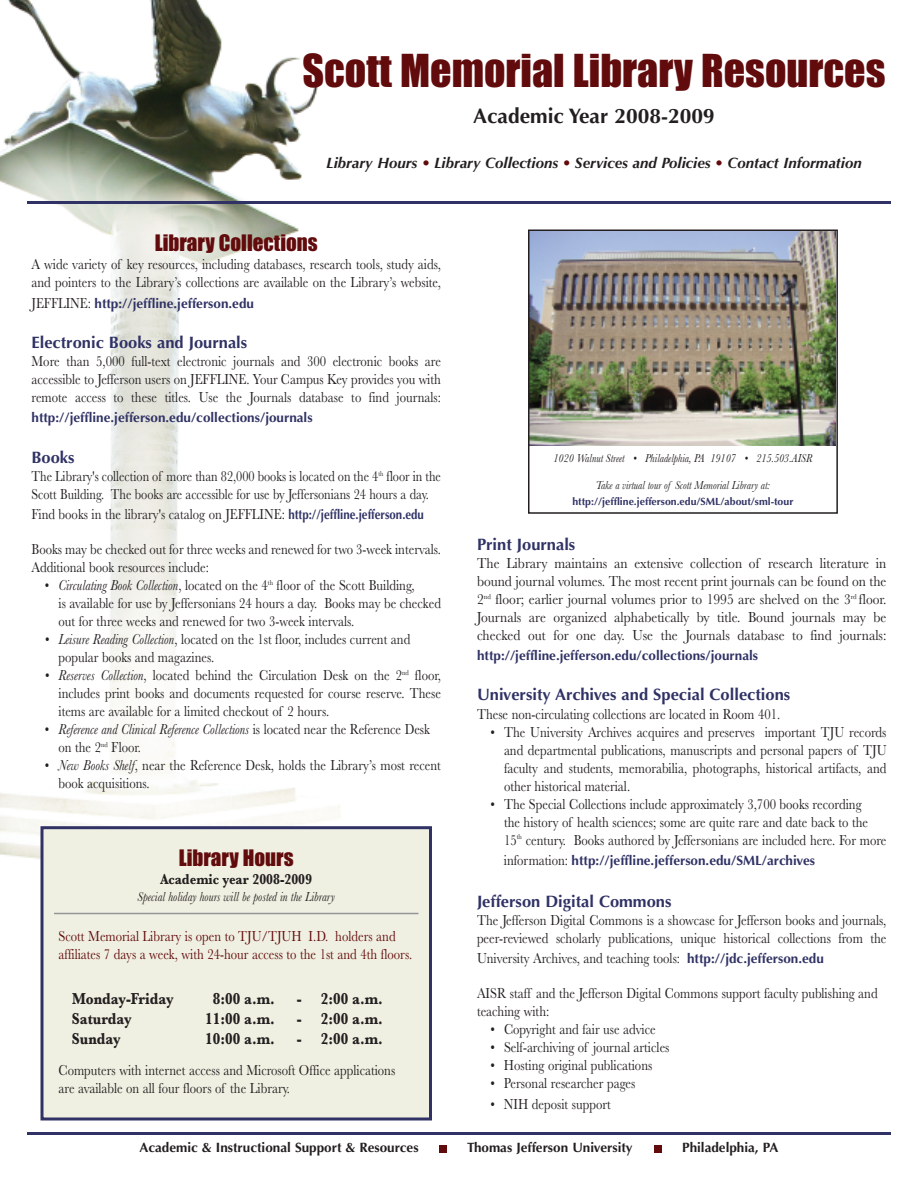
<style>
.page{position:relative;width:918px;height:1188px;background:#fff}
.page>*{position:absolute;margin:0;border:0;box-sizing:border-box;transform-origin:0 0}
.t1{font:42px "Impact";color:#620b0c}
.t2{font:21px "Impact";color:#620b0c}
.t3{font:700 21px "Optima";color:#231f20}
.t4{font:700 16.5px "Optima";color:#303265}
.t5{font:700 16.5px "Baskerville";color:#231f20;scale:.85 1}
.t6{font:15px/18px "Baskerville";color:#231f20;scale:.85 1}
.t7{font:15px/18px "Baskerville";color:#231f20;text-align:justify;scale:.9 1}
.t8{font:15px/18px "Baskerville";color:#231f20;scale:.82 1}
.t9{font:15px/18px "Baskerville";color:#620b0c;scale:.85 1}
.t10{font:italic 700 15px "Optima";color:#231f20}
.t11{font:700 15px "Baskerville";color:#231f20;scale:.85 1}
.t12{font:700 13.5px "Optima";color:#303265}
.t13{font:700 13.5px "Optima";color:#231f20}
.t14{font:italic 13.5px "Baskerville";color:#231f20;scale:.85 1}
.t15{font:italic 12px "Baskerville";color:#231f20;scale:.85 1}
.t16{font:700 10.5px "Optima";color:#303265}
.s1{color:#620b0c}
.s2{font-family:"Baskerville";font-weight:400;font-size:15px;color:#231f20}
.s3{font-family:"Optima";font-weight:700;font-size:13.5px;color:#303265}
.s4{font-style:italic}
</style>
<div class="page">
<img style="left:0;top:0;width:340px;height:859px">
<div style="left:44px;top:829px;width:385px;height:289px;background:#f0f0e2"></div>
<div style="left:40px;top:826px;width:392px;height:294px;border:3px solid #303265"></div>
<hr style="left:27px;top:201px;width:864px;height:3px;background:#303265">
<hr style="left:27px;top:1132px;width:864px;height:3px;background:#303265">
<div style="left:439px;top:1145px;width:8px;height:7px;background:#620b0c"></div>
<div style="left:654px;top:1145px;width:8px;height:7px;background:#620b0c"></div>
<img style="left:531px;top:233px;width:304px;height:213px">
<hr style="left:54px;top:913px;width:364px;height:1px;background:#939598">
<div style="left:528px;top:230px;width:310px;height:284px;border:2px solid #231f20"></div>
<h1 class="t1" style="left:302px;top:48px;width:585px">Scott Memorial Library Resources</h1>
<h2 class="t3" style="left:473px;top:103px;width:243px">Academic Year 2008-2009</h2>
<p class="t10" style="left:326px;top:155px;width:537px">Library Hours <span class="s1">•</span> Library Collections <span class="s1">•</span> Services and Policies <span class="s1">•</span> Contact Information</p>
<h2 class="t2" style="left:155px;top:231px;width:164px">Library Collections</h2>
<p class="t6" style="left:32px;top:255px;width:483px">A wide variety of key resources, including databases, research tools, study aids, and pointers to the Library’s collections are available on the Library’s website,</p>
<p class="t12" style="left:32px;top:295px;width:224px"><span class="s2">JEFFLINE:</span> http://jeffline.jefferson.edu</p>
<p class="t4" style="left:32px;top:332px;width:217px">Electronic Books and Journals</p>
<p class="t6" style="left:32px;top:352px;width:483px;text-align:justify">More than 5,000 full-text electronic journals and 300 electronic books are accessible to Jefferson users on JEFFLINE. Your Campus Key provides you with remote access to these titles. Use the Journals database to find journals:</p>
<p class="t12" style="left:32px;top:410px;width:283px">http://jeffline.jefferson.edu/collections/journals</p>
<p class="t4" style="left:32px;top:447px;width:45px">Books</p>
<p class="t8" style="left:31px;top:467px;width:501px">The Library's collection of more than 82,000 books is located on the 4<sup>th</sup> floor in the<br>Scott Building. The books are accessible for use by Jeffersonians 24 hours a day.</p>
<p class="t6" style="left:32px;top:505px;width:463px">Find books in the library's catalog on JEFFLINE: <span class="s3">http://jeffline.jefferson.edu</span></p>
<p class="t6" style="left:31px;top:540px;width:483px">Books may be checked out for three weeks and renewed for two 3-week intervals.<br>Additional book resources include:</p>
<p class="t6" style="left:59px;top:576px;width:451px;text-indent:-14px">• <span class="s4">Circulating Book Collection</span>, located on the 4<sup>th</sup> floor of the Scott Building,<br>is available for use by Jeffersonians 24 hours a day. Books may be checked out for three weeks and renewed for two 3-week intervals.</p>
<p class="t6" style="left:59px;top:630px;width:415px;text-indent:-14px">• <span class="s4">Leisure Reading Collection</span>, located on the 1st floor, includes current and popular books and magazines.</p>
<p class="t6" style="left:58px;top:666px;width:452px;text-align:justify;text-indent:-13px">• <span class="s4">Reserves Collection</span>, located behind the Circulation Desk on the 2<sup>nd</sup> floor, includes print books and documents requested for course reserve. These items are available for a limited checkout of 2 hours.</p>
<p class="t6" style="left:58px;top:720px;width:439px;text-indent:-14px">• <span class="s4">Reference and Clinical Reference Collections</span> is located near the Reference Desk on the 2<sup>nd</sup> Floor.</p>
<p class="t6" style="left:58px;top:756px;width:451px;text-indent:-13px">• <span class="s4">New Books Shelf</span>, near the Reference Desk, holds the Library’s most recent book acquisitions.</p>
<h2 class="t2" style="left:179px;top:846px;width:116px">Library Hours</h2>
<p class="t11" style="left:160px;top:870px;width:180px">Academic year 2008-2009</p>
<p class="t14" style="left:138px;top:888px;width:234px">Special holiday hours will be posted in the Library</p>
<p class="t9" style="left:58px;top:927px;width:418px">Scott Memorial Library is open to TJU/TJUH I.D. holders and affiliates 7 days a week, with 24-hour access to the 1st and 4th floors.</p>
<p class="t5" style="left:72px;top:989px;width:121px">Monday-Friday</p>
<p class="t5" style="left:213px;top:989px;width:74px">8:00 a.m.</p>
<p class="t5" style="left:297px;top:989px;width:103px">- 2:00 a.m.</p>
<p class="t5" style="left:72px;top:1009px;width:72px">Saturday</p>
<p class="t5" style="left:205px;top:1009px;width:83px">11:00 a.m.</p>
<p class="t5" style="left:297px;top:1009px;width:103px">- 2:00 a.m.</p>
<p class="t5" style="left:72px;top:1029px;width:59px">Sunday</p>
<p class="t5" style="left:205px;top:1029px;width:83px">10:00 a.m.</p>
<p class="t5" style="left:297px;top:1029px;width:103px">- 2:00 a.m.</p>
<p class="t6" style="left:58px;top:1061px;width:398px">Computers with internet access and Microsoft Office applications are available on all four floors of the Library.</p>
<p class="t15" style="left:554px;top:451px;width:306px">1020 Walnut Street • Philadelphia, PA 19107 • 215.503.AISR</p>
<p class="t15" style="left:596px;top:478px;width:207px">Take a virtual tour of Scott Memorial Library at:</p>
<p class="t16" style="left:572px;top:495px;width:222px">http://jeffline.jefferson.edu/SML/about/sml-tour</p>
<p class="t4" style="left:477px;top:534px;width:100px">Print Journals</p>
<p class="t7" style="left:477px;top:554px;width:457px">The Library maintains an extensive collection of research literature in bound journal volumes. The most recent print journals can be found on the 2<sup>nd</sup> floor; earlier journal volumes prior to 1995 are shelved on the 3<sup>rd</sup> floor.<br>Journals are organized alphabetically by title. Bound journals may be checked out for one day. Use the Journals database to find journals:</p>
<p class="t12" style="left:477px;top:648px;width:283px">http://jeffline.jefferson.edu/collections/journals</p>
<p class="t4" style="left:477px;top:685px;width:315px">University Archives and Special Collections</p>
<p class="t6" style="left:477px;top:705px;width:358px">These non-circulating collections are located in Room 401.</p>
<p class="t6" style="left:504px;top:723px;width:452px;text-align:justify;text-indent:-13px">• The University Archives acquires and preserves important TJU records and departmental publications, manuscripts and personal papers of TJU faculty and students, memorabilia, photographs, historical artifacts, and other historical material.</p>
<p class="t6" style="left:504px;top:795px;width:451px;text-indent:-13px">• The Special Collections include approximately 3,700 books recording<br>the history of health sciences; some are quite rare and date back to the<br>15<sup>th</sup> century. Books authored by Jeffersonians are included here. For more</p>
<p class="t12" style="left:504px;top:853px;width:313px"><span class="s2">information:</span> http://jeffline.jefferson.edu/SML/archives</p>
<p class="t4" style="left:477px;top:891px;width:196px">Jefferson Digital Commons</p>
<p class="t6" style="left:477px;top:911px;width:483px">The Jefferson Digital Commons is a showcase for Jefferson books and journals, peer-reviewed scholarly publications, unique historical collections from the</p>
<p class="t6" style="left:477px;top:949px;width:410px">University Archives, and teaching tools: <span class="s3">http://jdc.jefferson.edu</span></p>
<p class="t6" style="left:477px;top:984px;width:473px">AISR staff and the Jefferson Digital Commons support faculty publishing and teaching with:</p>
<p class="t6" style="left:491px;top:1020px;width:196px">• Copyright and fair use advice</p>
<p class="t6" style="left:491px;top:1038px;width:212px">• Self-archiving of journal articles</p>
<p class="t6" style="left:490px;top:1056px;width:192px">• Hosting original publications</p>
<p class="t6" style="left:490px;top:1074px;width:172px">• Personal researcher pages</p>
<p class="t6" style="left:490px;top:1095px;width:143px">• NIH deposit support</p>
<p class="t13" style="left:139px;top:1140px;width:281px">Academic &amp; Instructional Support &amp; Resources</p>
<p class="t13" style="left:439px;top:1140px;width:195px">• Thomas Jefferson University</p>
<p class="t13" style="left:653px;top:1140px;width:127px">• Philadelphia, PA</p>
</div>
